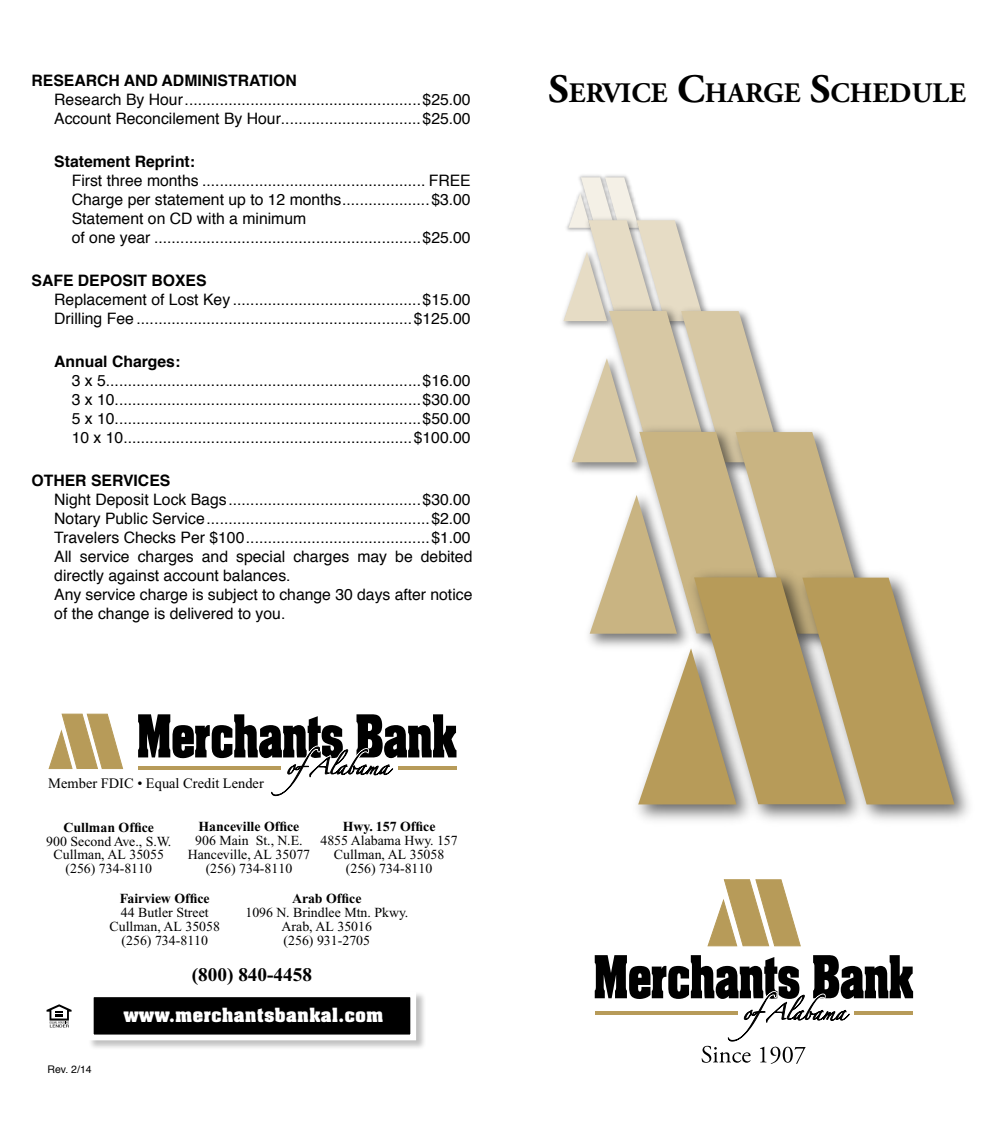
<style>
.page{position:relative;width:1008px;height:1134px;background:#fff}
.page>*{position:absolute;margin:0;border:0;box-sizing:border-box;transform-origin:0 0}
.t1{font:700 28.18px "Adobe Garamond Pro";color:#000}
.t2{font:700 19.25px "Aachen BT";color:#fff}
.t3{font:700 19.25px "Times New Roman";color:#000}
.t4{font:15.75px/18.9px "Helvetica";color:#000}
.t5{font:700 15.75px "Helvetica";color:#000}
.t6{font:14.35px "Times New Roman";color:#000}
.t7{font:13.83px "Times New Roman";color:#000}
.t8{font:700 13.83px "Times New Roman";color:#000}
.t9{font:10.5px "Helvetica";color:#000}
.s1{font-size:40.25px}
</style>
<div class="page">
<img style="left:579px;top:175px;width:48px;height:2px">
<img style="left:637px;top:750px;width:332px;height:71px">
<svg style="left:564px;top:177px;width:390px;height:627px"></svg>
<svg style="left:707px;top:879px;width:94px;height:68px"></svg>
<svg style="left:595px;top:955px;width:318px;height:109px"></svg>
<div style="left:87px;top:991px;width:339px;height:60px;background:#000;opacity:.25"></div>
<div style="left:91px;top:994px;width:322px;height:43px;background:#000"></div>
<div style="left:88px;top:991px;width:328px;height:49px;border:6px solid #fff"></div>
<svg style="left:47px;top:1004px;width:25px;height:23px"></svg>
<svg style="left:48px;top:713px;width:75px;height:56px"></svg>
<svg style="left:138px;top:714px;width:318px;height:83px"></svg>
<hr style="left:138px;top:766px;width:143px;height:3px;background:#b79b59">
<hr style="left:398px;top:766px;width:58px;height:3px;background:#b79b59">
<p class="t5" style="left:32px;top:70px;width:267px">RESEARCH AND ADMINISTRATION</p>
<p class="t4" style="left:54px;top:91px;width:418px">Research By Hour......................................................$25.00</p>
<p class="t4" style="left:54px;top:110px;width:418px">Account Reconcilement By Hour................................$25.00</p>
<p class="t5" style="left:54px;top:151px;width:142px">Statement Reprint:</p>
<p class="t4" style="left:72px;top:172px;width:401px">First three months ................................................... FREE</p>
<p class="t4" style="left:72px;top:191px;width:400px">Charge per statement up to 12 months....................$3.00</p>
<p class="t4" style="left:72px;top:210px;width:236px">Statement on CD with a minimum</p>
<p class="t4" style="left:72px;top:229px;width:400px">of one year .............................................................$25.00</p>
<p class="t5" style="left:32px;top:270px;width:177px">SAFE DEPOSIT BOXES</p>
<p class="t4" style="left:54px;top:291px;width:418px">Replacement of Lost Key ...........................................$15.00</p>
<p class="t4" style="left:54px;top:310px;width:418px">Drilling Fee ...............................................................$125.00</p>
<p class="t5" style="left:54px;top:351px;width:128px">Annual Charges:</p>
<p class="t4" style="left:72px;top:372px;width:400px">3 x 5........................................................................$16.00</p>
<p class="t4" style="left:72px;top:391px;width:400px">3 x 10......................................................................$30.00</p>
<p class="t4" style="left:72px;top:410px;width:400px">5 x 10......................................................................$50.00</p>
<p class="t4" style="left:72px;top:429px;width:400px">10 x 10..................................................................$100.00</p>
<p class="t5" style="left:32px;top:470px;width:140px">OTHER SERVICES</p>
<p class="t4" style="left:54px;top:491px;width:418px">Night Deposit Lock Bags............................................$30.00</p>
<p class="t4" style="left:54px;top:510px;width:418px">Notary Public Service...................................................$2.00</p>
<p class="t4" style="left:54px;top:529px;width:418px">Travelers Checks Per $100..........................................$1.00</p>
<p class="t4" style="left:54px;top:548px;width:420px">All service charges and special charges may be debited directly against account balances.</p>
<p class="t4" style="left:54px;top:586px;width:420px">Any service charge is subject to change 30 days after notice of the change is delivered to you.</p>
<p class="t6" style="left:48px;top:776px;width:217px">Member FDIC • Equal Credit Lender</p>
<p class="t8" style="left:199px;top:819px;width:102px">Hanceville Office</p>
<p class="t7" style="left:195px;top:833px;width:109px">906 Main St., N.E.</p>
<p class="t7" style="left:188px;top:847px;width:124px">Hanceville, AL 35077</p>
<p class="t7" style="left:206px;top:861px;width:88px">(256) 734-8110</p>
<p class="t8" style="left:292px;top:891px;width:71px">Arab Office</p>
<p class="t7" style="left:245px;top:905px;width:164px">1096 N. Brindlee Mtn. Pkwy.</p>
<p class="t7" style="left:282px;top:919px;width:92px">Arab, AL 35016</p>
<p class="t7" style="left:284px;top:932px;width:88px">(256) 931-2705</p>
<p class="t8" style="left:343px;top:819px;width:94px">Hwy. 157 Office</p>
<p class="t7" style="left:320px;top:833px;width:139px">4855 Alabama Hwy. 157</p>
<p class="t7" style="left:334px;top:847px;width:112px">Cullman, AL 35058</p>
<p class="t7" style="left:346px;top:861px;width:88px">(256) 734-8110</p>
<p class="t8" style="left:64px;top:819px;width:92px">Cullman Office</p>
<p class="t7" style="left:46px;top:833px;width:127px">900 Second Ave., S.W.</p>
<p class="t7" style="left:54px;top:847px;width:112px">Cullman, AL 35055</p>
<p class="t7" style="left:66px;top:861px;width:88px">(256) 734-8110</p>
<p class="t8" style="left:120px;top:891px;width:91px">Fairview Office</p>
<p class="t7" style="left:121px;top:905px;width:89px">44 Butler Street</p>
<p class="t7" style="left:110px;top:919px;width:112px">Cullman, AL 35058</p>
<p class="t7" style="left:122px;top:932px;width:88px">(256) 734-8110</p>
<p class="t9" style="left:48px;top:1062px;width:46px">Rev. 2/14</p>
<p class="t3" style="left:192px;top:964px;width:122px">(800) 840-4458</p>
<p class="t2" style="left:123px;top:1003px;width:262px">www.merchantsbankal.com</p>
<p class="t1" style="left:549px;top:77px;width:419px"><span class="s1">S</span>ERVICE <span class="s1">C</span>HARGE <span class="s1">S</span>CHEDULE</p>
</div>
